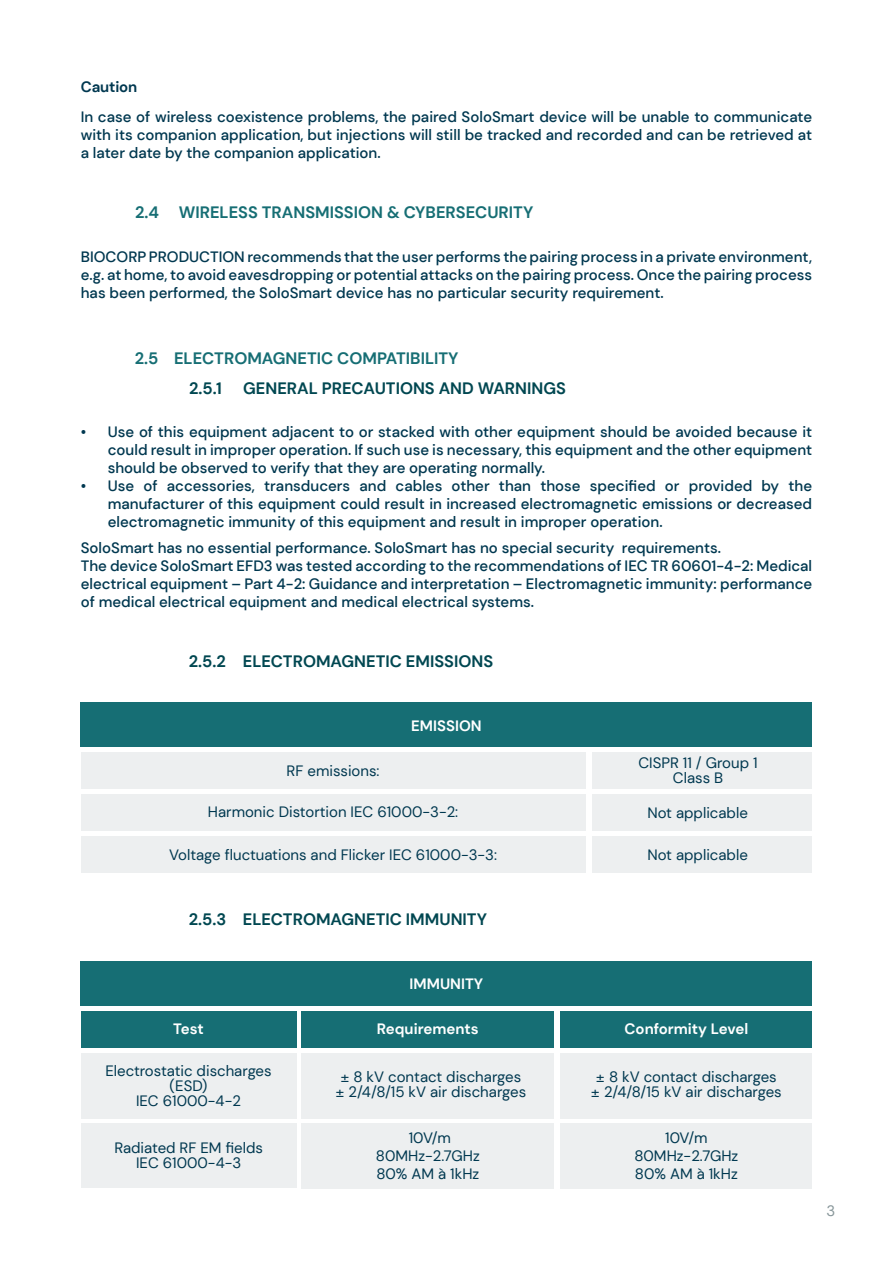
<style>
.page{position:relative;width:893px;height:1263px;background:#fff}
.page>*{position:absolute;margin:0;border:0;box-sizing:border-box;transform-origin:0 0}
.t1{font:700 16.5px "DM Sans";color:#004751}
.t2{font:700 16.5px "DM Sans";color:#166e74}
.t3{font:500 15px/18px "DM Sans";color:#003850;text-align:justify}
.t4{font:15px/15px "DM Sans";color:#003850;text-align:center}
.t5{font:700 15px "DM Sans";color:#fff}
.t6{font:700 15px "DM Sans";letter-spacing:-.01em;color:#003850}
.t7{font:15px "DM Sans";color:#879699}
</style>
<div class="page">
<div style="left:81px;top:1054px;width:216px;height:64px;background:#edeff0"></div>
<div style="left:81px;top:702px;width:731px;height:45px;background:#166e74"></div>
<div style="left:81px;top:752px;width:504px;height:36px;background:#edeff0"></div>
<div style="left:592px;top:752px;width:220px;height:37px;background:#edeff0"></div>
<div style="left:81px;top:794px;width:504px;height:36px;background:#edeff0"></div>
<div style="left:592px;top:794px;width:220px;height:36px;background:#edeff0"></div>
<div style="left:81px;top:836px;width:504px;height:36px;background:#edeff0"></div>
<div style="left:592px;top:836px;width:220px;height:37px;background:#edeff0"></div>
<div style="left:81px;top:962px;width:731px;height:44px;background:#166e74"></div>
<div style="left:81px;top:1011px;width:215px;height:37px;background:#166e74"></div>
<div style="left:561px;top:1011px;width:251px;height:37px;background:#166e74"></div>
<div style="left:81px;top:1123px;width:215px;height:64px;background:#edeff0"></div>
<div style="left:561px;top:1123px;width:251px;height:65px;background:#edeff0"></div>
<div style="left:81px;top:1053px;width:215px;height:64px;background:#edeff0"></div>
<div style="left:561px;top:1053px;width:251px;height:65px;background:#edeff0"></div>
<div style="left:302px;top:1011px;width:252px;height:37px;background:#166e74"></div>
<div style="left:302px;top:1123px;width:252px;height:65px;background:#edeff0"></div>
<div style="left:302px;top:1053px;width:252px;height:65px;background:#edeff0"></div>
<p class="t6" style="left:81px;top:77px;width:58px">Caution</p>
<p class="t3" style="left:81px;top:108px;width:733px">In case of wireless coexistence problems, the paired SoloSmart device will be unable to communicate with its companion application, but injections will still be tracked and recorded and can be retrieved at a later date by the companion application.</p>
<p class="t2" style="left:135px;top:202px;width:400px">2.4 WIRELESS TRANSMISSION &amp; CYBERSECURITY</p>
<p class="t3" style="left:81px;top:247px;width:733px">BIOCORP PRODUCTION recommends that the user performs the pairing process in a private environment, e.g. at home, to avoid eavesdropping or potential attacks on the pairing process. Once the pairing process has been performed, the SoloSmart device has no particular security requirement.</p>
<p class="t2" style="left:135px;top:348px;width:325px">2.5 ELECTROMAGNETIC COMPATIBILITY</p>
<p class="t1" style="left:189px;top:378px;width:34px">2.5.1</p>
<p class="t1" style="left:243px;top:378px;width:324px">GENERAL PRECAUTIONS AND WARNINGS</p>
<p class="t3" style="left:108px;top:423px;width:706px;text-indent:-27px">• Use of this equipment adjacent to or stacked with other equipment should be avoided because it could result in improper operation. If such use is necessary, this equipment and the other equipment should be observed to verify that they are operating normally.</p>
<p class="t3" style="left:108px;top:477px;width:706px;text-indent:-27px">• Use of accessories, transducers and cables other than those specified or provided by the manufacturer of this equipment could result in increased electromagnetic emissions or decreased electromagnetic immunity of this equipment and result in improper operation.</p>
<p class="t3" style="left:81px;top:538px;width:733px;text-align:left">SoloSmart has no essential performance. SoloSmart has no special security requirements.<br>The device SoloSmart EFD3 was tested according to the recommendations of IEC TR 60601-4-2: Medical electrical equipment – Part 4-2: Guidance and interpretation – Electromagnetic immunity: performance of medical electrical equipment and medical electrical systems.</p>
<p class="t1" style="left:189px;top:651px;width:306px">2.5.2 ELECTROMAGNETIC EMISSIONS</p>
<p class="t5" style="left:411px;top:716px;width:72px">EMISSION</p>
<p class="t4" style="left:287px;top:763px;width:94px">RF emissions:</p>
<p class="t4" style="left:208px;top:804px;width:252px">Harmonic Distortion IEC 61000-3-2:</p>
<p class="t4" style="left:638px;top:756px;width:121px">CISPR 11 / Group 1<br>Class B</p>
<p class="t4" style="left:647px;top:805px;width:102px">Not applicable</p>
<p class="t4" style="left:169px;top:847px;width:329px">Voltage fluctuations and Flicker IEC 61000-3-3:</p>
<p class="t4" style="left:647px;top:848px;width:102px">Not applicable</p>
<p class="t1" style="left:189px;top:909px;width:300px">2.5.3 ELECTROMAGNETIC IMMUNITY</p>
<p class="t5" style="left:173px;top:1020px;width:32px">Test</p>
<p class="t4" style="left:105px;top:1063px;width:168px">Electrostatic discharges (ESD)<br>IEC 61000-4-2</p>
<p class="t4" style="left:114px;top:1140px;width:150px">Radiated RF EM fields<br>IEC 61000-4-3</p>
<p class="t5" style="left:410px;top:974px;width:75px">IMMUNITY</p>
<p class="t5" style="left:377px;top:1019px;width:103px">Requirements</p>
<p class="t4" style="left:335px;top:1069px;width:192px">± 8 kV contact discharges ± 2/4/8/15 kV air discharges</p>
<p class="t4" style="left:376px;top:1129px;width:105px;line-height:18px">10V/m<br>80MHz-2.7GHz<br>80% AM à 1kHz</p>
<p class="t5" style="left:624px;top:1019px;width:125px">Conformity Level</p>
<p class="t4" style="left:591px;top:1069px;width:192px">± 8 kV contact discharges ± 2/4/8/15 kV air discharges</p>
<p class="t4" style="left:634px;top:1129px;width:105px;line-height:18px">10V/m<br>80MHz-2.7GHz<br>80% AM à 1kHz</p>
<p class="t7" style="left:826px;top:1201px;width:10px">3</p>
</div>
